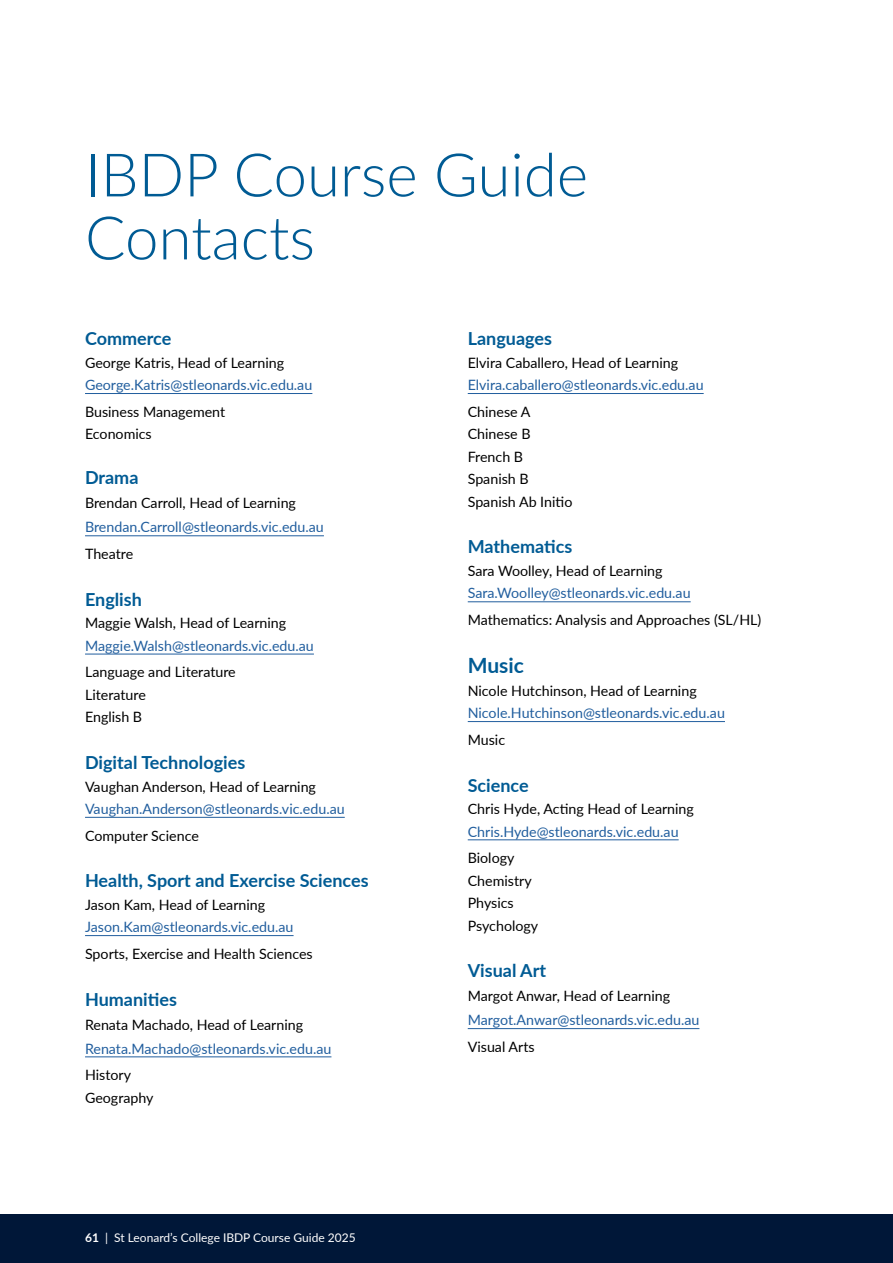
<style>
.page{position:relative;width:893px;height:1263px;background:#fff}
.page>*{position:absolute;margin:0;border:0;box-sizing:border-box;transform-origin:0 0}
.t1{font:300 60px/63px "Lato";color:#005b94}
.t2{font:700 21px "Lato";color:#005b94}
.t3{font:700 18px "Lato";color:#005b94}
.t4{font:14.25px/22.5px "Lato";color:#000}
.t5{font:14.25px "Lato";color:#215e9e}
.t6{font:12px "Lato";color:#fff}
.s1{font-weight:700}
</style>
<div class="page">
<div style="left:0;top:1214px;width:893px;height:49px;background:#001738"></div>
<hr style="left:85px;top:393px;width:227px;height:1px;background:#215e9e">
<hr style="left:85px;top:535px;width:239px;height:1px;background:#215e9e">
<hr style="left:85px;top:654px;width:229px;height:1px;background:#215e9e">
<hr style="left:85px;top:817px;width:260px;height:1px;background:#215e9e">
<hr style="left:85px;top:935px;width:209px;height:1px;background:#215e9e">
<hr style="left:85px;top:1056px;width:246px;height:1px;background:#215e9e">
<hr style="left:468px;top:393px;width:236px;height:1px;background:#215e9e">
<hr style="left:468px;top:601px;width:223px;height:1px;background:#215e9e">
<hr style="left:468px;top:721px;width:257px;height:1px;background:#215e9e">
<hr style="left:468px;top:839px;width:211px;height:1px;background:#215e9e">
<hr style="left:468px;top:1028px;width:231px;height:1px;background:#215e9e">
<h1 class="t1" style="left:85px;top:148px;width:504px">IBDP Course Guide<br>Contacts</h1>
<p class="t3" style="left:85px;top:332px;width:88px">Commerce</p>
<p class="t4" style="left:85px;top:351px;width:201px">George Katris, Head of Learning</p>
<p class="t5" style="left:85px;top:375px;width:229px">George.Katris@stleonards.vic.edu.au</p>
<p class="t4" style="left:85px;top:400px;width:142px">Business Management<br>Economics</p>
<p class="t3" style="left:85px;top:471px;width:55px">Drama</p>
<p class="t4" style="left:85px;top:491px;width:212px">Brendan Carroll, Head of Learning</p>
<p class="t5" style="left:85px;top:517px;width:240px">Brendan.Carroll@stleonards.vic.edu.au</p>
<p class="t4" style="left:85px;top:544px;width:50px">Theatre</p>
<p class="t3" style="left:85px;top:592px;width:58px">English</p>
<p class="t4" style="left:85px;top:611px;width:203px">Maggie Walsh, Head of Learning</p>
<p class="t5" style="left:85px;top:635px;width:230px">Maggie.Walsh@stleonards.vic.edu.au</p>
<p class="t4" style="left:85px;top:660px;width:152px">Language and Literature<br>Literature<br>English B</p>
<p class="t3" style="left:85px;top:756px;width:162px">Digital Technologies</p>
<p class="t4" style="left:85px;top:774px;width:233px">Vaughan Anderson, Head of Learning</p>
<p class="t5" style="left:85px;top:799px;width:261px">Vaughan.Anderson@stleonards.vic.edu.au</p>
<p class="t4" style="left:85px;top:824px;width:115px">Computer Science</p>
<p class="t3" style="left:85px;top:867px;width:285px">Health, Sport and Exercise Sciences</p>
<p class="t4" style="left:85px;top:893px;width:182px">Jason Kam, Head of Learning</p>
<p class="t5" style="left:85px;top:917px;width:210px">Jason.Kam@stleonards.vic.edu.au</p>
<p class="t4" style="left:85px;top:942px;width:229px">Sports, Exercise and Health Sciences</p>
<p class="t3" style="left:85px;top:986px;width:93px">Humanities</p>
<p class="t4" style="left:85px;top:1012px;width:220px">Renata Machado, Head of Learning</p>
<p class="t5" style="left:85px;top:1038px;width:248px">Renata.Machado@stleonards.vic.edu.au</p>
<p class="t4" style="left:85px;top:1063px;width:70px">History<br>Geography</p>
<p class="t6" style="left:85px;top:1229px;width:272px"><span class="s1">61</span> | St Leonard’s College IBDP Course Guide 2025</p>
<p class="t3" style="left:468px;top:332px;width:86px">Languages</p>
<p class="t4" style="left:468px;top:351px;width:212px">Elvira Caballero, Head of Learning</p>
<p class="t5" style="left:468px;top:375px;width:237px">Elvira.caballero@stleonards.vic.edu.au</p>
<p class="t4" style="left:468px;top:401px;width:106px">Chinese A<br>Chinese B<br>French B<br>Spanish B<br>Spanish Ab Initio</p>
<p class="t3" style="left:468px;top:534px;width:106px">Mathematics</p>
<p class="t4" style="left:468px;top:559px;width:196px">Sara Woolley, Head of Learning</p>
<p class="t5" style="left:468px;top:583px;width:224px">Sara.Woolley@stleonards.vic.edu.au</p>
<p class="t4" style="left:468px;top:608px;width:295px">Mathematics: Analysis and Approaches (SL/HL)</p>
<h2 class="t2" style="left:468px;top:658px;width:58px">Music</h2>
<p class="t4" style="left:468px;top:679px;width:230px">Nicole Hutchinson, Head of Learning</p>
<p class="t5" style="left:468px;top:703px;width:259px">Nicole.Hutchinson@stleonards.vic.edu.au</p>
<p class="t4" style="left:468px;top:729px;width:39px">Music</p>
<p class="t3" style="left:468px;top:778px;width:62px">Science</p>
<p class="t4" style="left:468px;top:797px;width:228px">Chris Hyde, Acting Head of Learning</p>
<p class="t5" style="left:468px;top:821px;width:212px">Chris.Hyde@stleonards.vic.edu.au</p>
<p class="t4" style="left:468px;top:846px;width:72px">Biology<br>Chemistry<br>Physics<br>Psychology</p>
<p class="t3" style="left:468px;top:964px;width:80px">Visual Art</p>
<p class="t4" style="left:468px;top:984px;width:204px">Margot Anwar, Head of Learning</p>
<p class="t5" style="left:468px;top:1010px;width:233px">Margot.Anwar@stleonards.vic.edu.au</p>
<p class="t4" style="left:468px;top:1036px;width:68px">Visual Arts</p>
</div>
